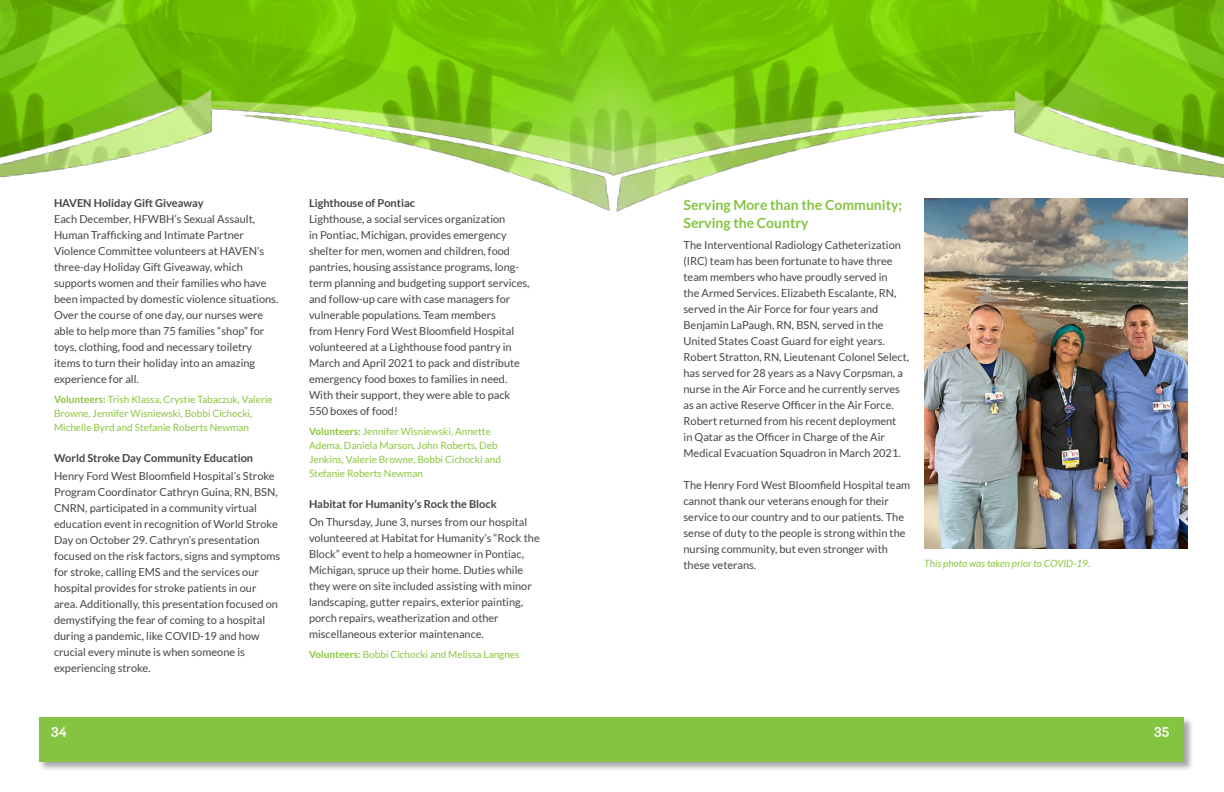
<style>
.page{position:relative;width:1224px;height:792px;background:#fff}
.page>*{position:absolute;margin:0;border:0;box-sizing:border-box;transform-origin:0 0}
.t1{font:700 15px "Archer";color:#fff}
.S1_Green_2{font:700 14px/18px "Lato";color:#84c440}
.Body_1{font:11px/16px "Lato";color:#474444}
.S2_Grey{font:700 11px "Lato";color:#474444}
.Body_1-2{font:700 11px "Lato";color:#474444}
.Team_Green_Text_2{font:10px/14px "Lato";color:#8bc63e}
.Team_Green_Text_2-2{font:italic 10px "Lato";color:#8bc63e}
.s1{font-weight:700}
</style>
<div class="page">
<img style="left:0;top:0;width:612px;height:211px">
<div style="left:39px;top:716px;width:1155px;height:56px;background:#231f20;opacity:.4"></div>
<div style="left:40px;top:717px;width:1144px;height:45px;background:#84c440"></div>
<img style="left:612px;top:0;width:612px;height:244px">
<img style="left:924px;top:198px;width:263px;height:351px">
<p class="Body_1-2" style="left:54px;top:197px;width:151px">HAVEN Holiday Gift Giveaway</p>
<p class="Body_1" style="left:54px;top:211px;width:226px">Each December, HFWBH’s Sexual Assault, Human Trafficking and Intimate Partner Violence Committee volunteers at HAVEN’s three-day Holiday Gift Giveaway, which supports women and their families who have been impacted by domestic violence situations.<br>Over the course of one day, our nurses were able to help more than 75 families “shop” for toys, clothing, food and necessary toiletry items to turn their holiday into an amazing experience for all.</p>
<p class="Team_Green_Text_2" style="left:54px;top:393px;width:220px"><span class="s1">Volunteers:</span> Trish Klassa, Crystie Tabaczuk, Valerie<br>Browne, Jennifer Wisniewski, Bobbi Cichocki,<br>Michelle Byrd and Stefanie Roberts Newman</p>
<p class="S2_Grey" style="left:54px;top:452px;width:201px">World Stroke Day Community Education</p>
<p class="Body_1" style="left:54px;top:468px;width:228px">Henry Ford West Bloomfield Hospital’s Stroke Program Coordinator Cathryn Guina, RN, BSN, CNRN, participated in a community virtual education event in recognition of World Stroke Day on October 29. Cathryn’s presentation focused on the risk factors, signs and symptoms for stroke, calling EMS and the services our hospital provides for stroke patients in our area. Additionally, this presentation focused on demystifying the fear of coming to a hospital during a pandemic, like COVID-19 and how crucial every minute is when someone is experiencing stroke.</p>
<p class="Body_1-2" style="left:309px;top:197px;width:108px">Lighthouse of Pontiac</p>
<p class="Body_1" style="left:309px;top:211px;width:222px">Lighthouse, a social services organization<br>in Pontiac, Michigan, provides emergency shelter for men, women and children, food pantries, housing assistance programs, long&shy;term planning and budgeting support services, and follow-up care with case managers for vulnerable populations. Team members<br>from Henry Ford West Bloomfield Hospital volunteered at a Lighthouse food pantry in March and April 2021 to pack and distribute emergency food boxes to families in need.<br>With their support, they were able to pack 550 boxes of food!</p>
<p class="Team_Green_Text_2" style="left:309px;top:425px;width:193px"><span class="s1">Volunteers:</span> Jennifer Wisniewski, Annette Adema, Daniela Marson, John Roberts, Deb Jenkins, Valerie Browne, Bobbi Cichocki and Stefanie Roberts Newman</p>
<p class="S2_Grey" style="left:309px;top:498px;width:189px">Habitat for Humanity’s Rock the Block</p>
<p class="Body_1" style="left:309px;top:514px;width:232px">On Thursday, June 3, nurses from our hospital volunteered at Habitat for Humanity’s “Rock the Block” event to help a homeowner in Pontiac, Michigan, spruce up their home. Duties while they were on site included assisting with minor landscaping, gutter repairs, exterior painting, porch repairs, weatherization and other miscellaneous exterior maintenance.</p>
<p class="Team_Green_Text_2" style="left:309px;top:648px;width:212px"><span class="s1">Volunteers:</span> Bobbi Cichocki and Melissa Langnes</p>
<p class="S1_Green_2" style="left:684px;top:195px;width:220px">Serving More than the Community;<br>Serving the Country</p>
<p class="Body_1" style="left:684px;top:237px;width:227px">The Interventional Radiology Catheterization (IRC) team has been fortunate to have three team members who have proudly served in<br>the Armed Services. Elizabeth Escalante, RN, served in the Air Force for four years and Benjamin LaPaugh, RN, BSN, served in the United States Coast Guard for eight years.<br>Robert Stratton, RN, Lieutenant Colonel Select, has served for 28 years as a Navy Corpsman, a nurse in the Air Force and he currently serves as an active Reserve Officer in the Air Force.<br>Robert returned from his recent deployment<br>in Qatar as the Officer in Charge of the Air Medical Evacuation Squadron in March 2021.</p>
<p class="Body_1" style="left:684px;top:477px;width:228px">The Henry Ford West Bloomfield Hospital team cannot thank our veterans enough for their service to our country and to our patients. The sense of duty to the people is strong within the nursing community, but even stronger with these veterans.</p>
<p class="Team_Green_Text_2-2" style="left:924px;top:558px;width:167px">This photo was taken prior to COVID-19.</p>
<p class="t1" style="left:51px;top:718px;width:18px">34</p>
<p class="t1" style="left:1154px;top:718px;width:17px">35</p>
</div>
